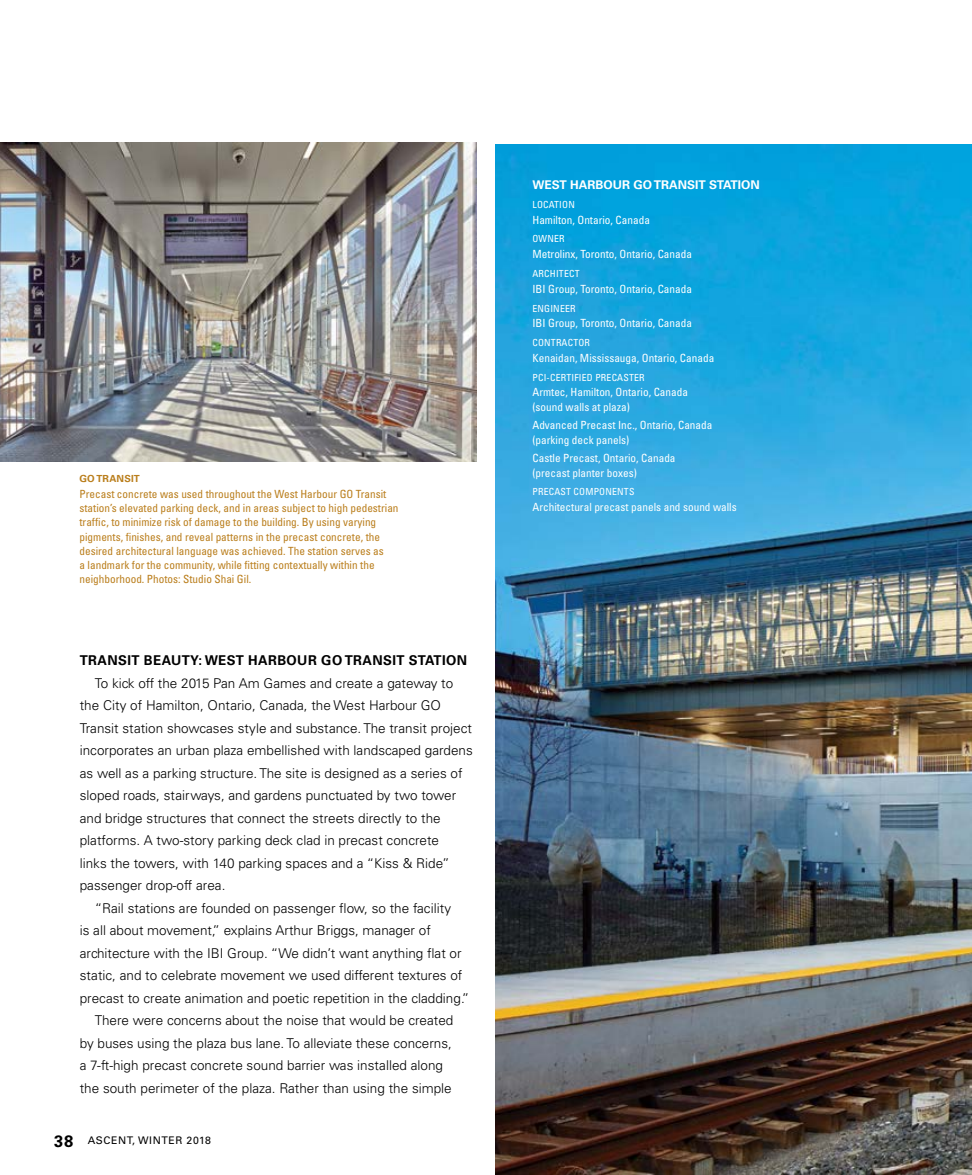
<style>
.page{position:relative;width:972px;height:1175px;background:#fff}
.page>*{position:absolute;margin:0;border:0;box-sizing:border-box;transform-origin:0 0}
.t1{font:700 16.5px "Univers LT Std";color:#000}
.t2{font:300 13.5px "Univers LT Std";color:#000}
.t3{font:700 13.5px "Univers LT Std";letter-spacing:.03em;color:#000}
.t4{font:700 12px "Univers LT Std";color:#fff}
.t5{font:condensed 11.25px/14.2px "Univers LT Std";color:#ba7e1c}
.t6{font:condensed 11.25px/14.2px "Univers LT Std";color:#fff}
.t7{font:10.5px "Univers LT Std";letter-spacing:.06em;color:#000}
.t8{font:condensed 9.75px "Univers LT Std";letter-spacing:.02em;color:#fff}
.t9{font:700 9.75px "Univers LT Std";letter-spacing:.02em;color:#ba7e1c}
</style>
<div class="page">
<img style="left:0;top:143px;width:477px;height:318px">
<img style="left:495px;top:144px;width:477px;height:1030px">
<p class="t9" style="left:80px;top:473px;width:62px">GO TRANSIT</p>
<p class="t5" style="left:80px;top:486px;width:321px">Precast concrete was used throughout the West Harbour GO Transit station’s elevated parking deck, and in areas subject to high pedestrian traffic, to minimize risk of damage to the building. By using varying pigments, finishes, and reveal patterns in the precast concrete, the desired architectural language was achieved. The station serves as<br>a landmark for the community, while fitting contextually within the neighborhood. Photos: Studio Shai Gil.</p>
<p class="t3" style="left:80px;top:652px;width:389px">TRANSIT BEAUTY: WEST HARBOUR GO TRANSIT STATION</p>
<p class="t2" style="left:95px;top:674px;width:360px">To kick off the 2015 Pan Am Games and create a gateway to</p>
<p class="t2" style="left:80px;top:697px;width:363px">the City of Hamilton, Ontario, Canada, the West Harbour GO</p>
<p class="t2" style="left:80px;top:719px;width:394px">Transit station showcases style and substance. The transit project</p>
<p class="t2" style="left:80px;top:742px;width:395px">incorporates an urban plaza embellished with landscaped gardens</p>
<p class="t2" style="left:80px;top:764px;width:384px">as well as a parking structure. The site is designed as a series of</p>
<p class="t2" style="left:80px;top:787px;width:378px">sloped roads, stairways, and gardens punctuated by two tower</p>
<p class="t2" style="left:80px;top:809px;width:362px">and bridge structures that connect the streets directly to the</p>
<p class="t2" style="left:80px;top:832px;width:361px">platforms. A two-story parking deck clad in precast concrete</p>
<p class="t2" style="left:80px;top:854px;width:371px">links the towers, with 140 parking spaces and a “Kiss &amp; Ride”</p>
<p class="t2" style="left:80px;top:877px;width:147px">passenger drop-off area.</p>
<p class="t2" style="left:95px;top:899px;width:358px">“Rail stations are founded on passenger flow, so the facility</p>
<p class="t2" style="left:80px;top:922px;width:353px">is all about movement,” explains Arthur Briggs, manager of</p>
<p class="t2" style="left:80px;top:944px;width:383px">architecture with the IBI Group. “We didn’t want anything flat or</p>
<p class="t2" style="left:80px;top:967px;width:384px">static, and to celebrate movement we used different textures of</p>
<p class="t2" style="left:80px;top:989px;width:391px">precast to create animation and poetic repetition in the cladding.”</p>
<p class="t2" style="left:95px;top:1012px;width:360px">There were concerns about the noise that would be created</p>
<p class="t2" style="left:80px;top:1034px;width:374px">by buses using the plaza bus lane. To alleviate these concerns,</p>
<p class="t2" style="left:80px;top:1057px;width:365px">a 7-ft-high precast concrete sound barrier was installed along</p>
<p class="t2" style="left:80px;top:1079px;width:373px">the south perimeter of the plaza. Rather than using the simple</p>
<p class="t1" style="left:54px;top:1131px;width:21px">38</p>
<p class="t7" style="left:88px;top:1134px;width:125px">ASCENT, WINTER 2018</p>
<p class="t4" style="left:532px;top:178px;width:229px">WEST HARBOUR GO TRANSIT STATION</p>
<p class="t8" style="left:532px;top:198px;width:44px">LOCATION</p>
<p class="t6" style="left:532px;top:212px;width:119px">Hamilton, Ontario, Canada</p>
<p class="t8" style="left:532px;top:233px;width:34px">OWNER</p>
<p class="t6" style="left:532px;top:247px;width:161px">Metrolinx, Toronto, Ontario, Canada</p>
<p class="t8" style="left:532px;top:267px;width:49px">ARCHITECT</p>
<p class="t6" style="left:532px;top:281px;width:161px">IBI Group, Toronto, Ontario, Canada</p>
<p class="t8" style="left:532px;top:302px;width:45px">ENGINEER</p>
<p class="t6" style="left:532px;top:316px;width:161px">IBI Group, Toronto, Ontario, Canada</p>
<p class="t8" style="left:532px;top:336px;width:59px">CONTRACTOR</p>
<p class="t6" style="left:532px;top:350px;width:183px">Kenaidan, Mississauga, Ontario, Canada</p>
<p class="t8" style="left:532px;top:371px;width:114px">PCI-CERTIFIED PRECASTER</p>
<p class="t6" style="left:532px;top:385px;width:157px">Armtec, Hamilton, Ontario, Canada (sound walls at plaza)</p>
<p class="t6" style="left:532px;top:418px;width:181px">Advanced Precast Inc., Ontario, Canada (parking deck panels)</p>
<p class="t6" style="left:532px;top:451px;width:145px">Castle Precast, Ontario, Canada (precast planter boxes)</p>
<p class="t8" style="left:532px;top:485px;width:103px">PRECAST COMPONENTS</p>
<p class="t6" style="left:532px;top:500px;width:206px">Architectural precast panels and sound walls</p>
</div>
